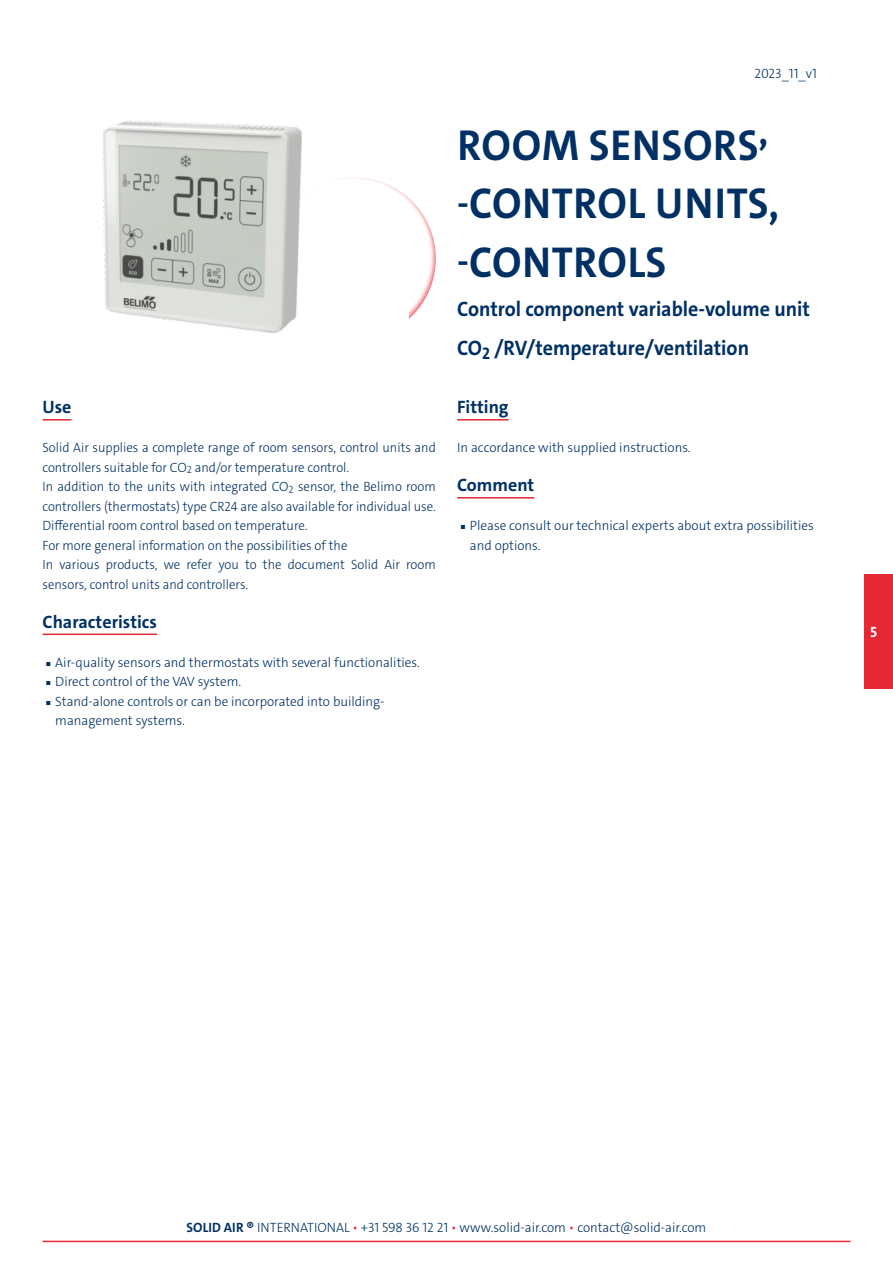
<style>
.page{position:relative;width:893px;height:1263px;background:#fff}
.page>*{position:absolute;margin:0;border:0;box-sizing:border-box;transform-origin:0 0}
.t1{font:700 43.5px/58.5px "The Sans C4 s";letter-spacing:.02em;color:#003064;scale:.95 1}
.t2{font:700 21px/39px "The Sans C4 s";color:#003064;scale:.95 1}
.t3{font:700 18px "The Sans C4 s";color:#003064}
.t4{font:700 15px "The Sans C4 s";color:#fff}
.t5{font:300 13.5px/19.5px "The Sans C4 s";color:#003064;scale:.95 1}
.t6{font:300 13.5px/19.5px "The Sans C4 s";color:#003064}
.s1{font-weight:700}
.s2{color:#e42934}
</style>
<div class="page">
<hr style="left:43px;top:1241px;width:807px;height:1px;background:#e42934">
<div style="left:260px;top:167px;width:189px;height:174px;background:#e42934;opacity:.75"></div>
<div style="left:0;top:218px;width:409px;height:128px;background:#fff"></div>
<div style="left:864px;top:574px;width:29px;height:115px;background:#e42934"></div>
<svg style="left:43px;top:419px;width:29px;height:1px"></svg>
<hr style="left:43px;top:633px;width:114px;height:2px;background:#e42934">
<hr style="left:457px;top:419px;width:52px;height:1px;background:#e42934">
<hr style="left:457px;top:497px;width:77px;height:1px;background:#e42934">
<img style="left:102px;top:120px;width:219px;height:213px">
<h3 class="t3" style="left:43px;top:395px;width:31px">Use</h3>
<p class="t5" style="left:43px;top:438px;width:416px">Solid Air supplies a complete range of room sensors, control units and controllers suitable for CO<sub>2</sub> and/or temperature control.<br>In addition to the units with integrated CO<sub>2</sub> sensor, the Belimo room controllers (thermostats) type CR24 are also available for individual use.<br>Differential room control based on temperature.<br>For more general information on the possibilities of the<br>In various products, we refer you to the document Solid Air room sensors, control units and controllers.</p>
<h3 class="t3" style="left:43px;top:610px;width:116px">Characteristics</h3>
<p class="t6" style="left:43px;top:652px;width:379px">▗ Air-quality sensors and thermostats with several functionalities.</p>
<p class="t6" style="left:43px;top:672px;width:200px">▗ Direct control of the VAV system.</p>
<p class="t6" style="left:43px;top:691px;width:343px">▗ Stand-alone controls or can be incorporated into building-</p>
<p class="t6" style="left:55px;top:711px;width:131px">management systems.</p>
<p class="t6" style="left:755px;top:64px;width:64px">2023_11_v1</p>
<h1 class="t1" style="left:457px;top:116px;width:339px">ROOM SENSORS, -CONTROL UNITS, -CONTROLS</h1>
<h2 class="t2" style="left:457px;top:289px;width:373px">Control component variable-volume unit<br>CO<sub>2</sub> /RV/temperature/ventilation</h2>
<h3 class="t3" style="left:457px;top:395px;width:53px">Fitting</h3>
<p class="t6" style="left:457px;top:438px;width:235px">In accordance with supplied instructions.</p>
<h3 class="t3" style="left:457px;top:473px;width:79px">Comment</h3>
<p class="t6" style="left:470px;top:516px;width:346px;text-indent:-13px">▗ Please consult our technical experts about extra possibilities and options.</p>
<p class="t4" style="left:870px;top:622px;width:9px">5</p>
<p class="t6" style="left:187px;top:1218px;width:521px"><span class="s1">SOLID AIR ®</span> INTERNATIONAL <span class="s2">•</span> +31 598 36 12 21 <span class="s2">•</span> www.solid-air.com <span class="s2">•</span> contact@solid-air.com</p>
</div>
